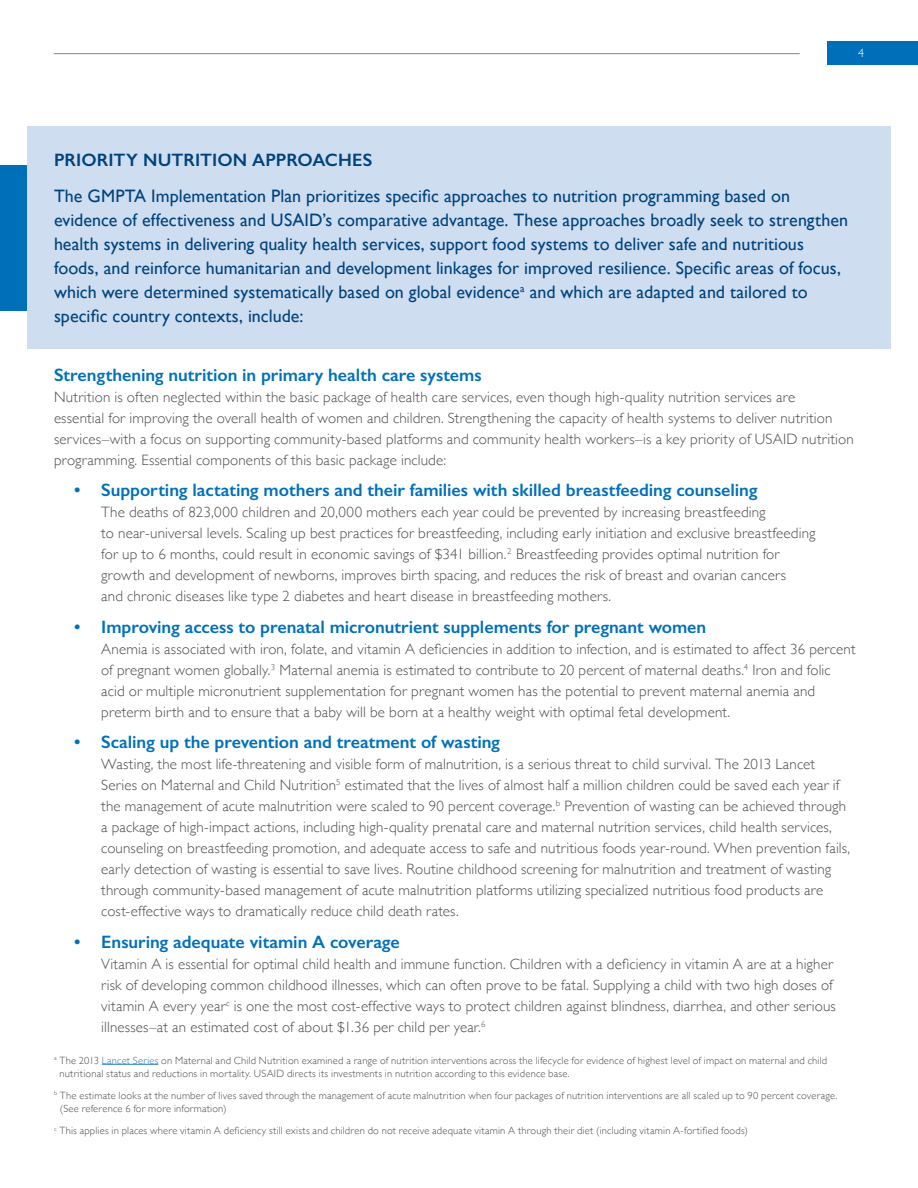
<style>
.page{position:relative;width:918px;height:1188px;background:#fff}
.page>*{position:absolute;margin:0;border:0;box-sizing:border-box;transform-origin:0 0}
.t1{font:18px/24px "Gill Sans";color:#00437b}
.t2{font:600 18px "Gill Sans";letter-spacing:-.005em;color:#0070ba}
.t3{font:600 18px "Gill Sans";letter-spacing:.005em;color:#00437b}
.t4{font:300 15px/21px "Gill Sans";letter-spacing:.01em;color:#4d4d4f}
.t5{font:300 12px "Gill Sans";color:#fff}
.t6{font:300 10.5px/13.5px "Gill Sans";letter-spacing:.02em;color:#4d4d4f}
.t7{font:300 8.7px "Gill Sans";color:#4d4d4f}
.s1{color:#2b7dc1}
</style>
<div class="page">
<div style="left:27px;top:126px;width:864px;height:223px;background:#cfddf1"></div>
<div style="left:827px;top:42px;width:91px;height:23px;background:#006fb9"></div>
<hr style="left:102px;top:1064px;width:56px;height:1px;background:#2b7dc1">
<hr style="left:54px;top:53px;width:746px;height:1px;background:#858482">
<div style="left:0;top:165px;width:27px;height:145px;background:#006fb9"></div>
<p class="t5" style="left:858px;top:44px;width:7px">4</p>
<h3 class="t3" style="left:54px;top:149px;width:320px">PRIORITY NUTRITION APPROACHES</h3>
<p class="t1" style="left:54px;top:183px;width:796px">The GMPTA Implementation Plan prioritizes specific approaches to nutrition programming based on evidence of effectiveness and USAID’s comparative advantage. These approaches broadly seek to strengthen health systems in delivering quality health services, support food systems to deliver safe and nutritious foods, and reinforce humanitarian and development linkages for improved resilience. Specific areas of focus, which were determined systematically based on global evidence<sup>a</sup> and which are adapted and tailored to specific country contexts, include:</p>
<h4 class="t2" style="left:54px;top:364px;width:429px">Strengthening nutrition in primary health care systems</h4>
<p class="t4" style="left:54px;top:386px;width:801px">Nutrition is often neglected within the basic package of health care services, even though high-quality nutrition services are<br>essential for improving the overall health of women and children. Strengthening the capacity of health systems to deliver nutrition services–with a focus on supporting community-based platforms and community health workers–is a key priority of USAID nutrition programming. Essential components of this basic package include:</p>
<p class="t2" style="left:74px;top:479px;width:685px">• Supporting lactating mothers and their families with skilled breastfeeding counseling</p>
<p class="t4" style="left:101px;top:501px;width:716px">The deaths of 823,000 children and 20,000 mothers each year could be prevented by increasing breastfeeding<br>to near-universal levels. Scaling up best practices for breastfeeding, including early initiation and exclusive breastfeeding for up to 6 months, could result in economic savings of $341 billion. Breastfeeding provides optimal nutrition for growth and development of newborns, improves birth spacing, and reduces the risk of breast and ovarian cancers<br>and chronic diseases like type 2 diabetes and heart disease in breastfeeding mothers.</p>
<p class="t2" style="left:74px;top:616px;width:634px">• Improving access to prenatal micronutrient supplements for pregnant women</p>
<p class="t4" style="left:101px;top:638px;width:756px">Anemia is associated with iron, folate, and vitamin A deficiencies in addition to infection, and is estimated to affect 36 percent of pregnant women globally.<sup>3</sup> Maternal anemia is estimated to contribute to 20 percent of maternal deaths.<sup>4</sup> Iron and folic acid or multiple micronutrient supplementation for pregnant women has the potential to prevent maternal anemia and preterm birth and to ensure that a baby will be born at a healthy weight with optimal fetal development.</p>
<p class="t2" style="left:74px;top:731px;width:427px">• Scaling up the prevention and treatment of wasting</p>
<p class="t4" style="left:101px;top:753px;width:751px">Wasting, the most life-threatening and visible form of malnutrition, is a serious threat to child survival. The 2013 Lancet Series on Maternal and Child Nutrition<sup>5</sup> estimated that the lives of almost half a million children could be saved each year if the management of acute malnutrition were scaled to 90 percent coverage.<sup>b</sup> Prevention of wasting can be achieved through a package of high-impact actions, including high-quality prenatal care and maternal nutrition services, child health services, counseling on breastfeeding promotion, and adequate access to safe and nutritious foods year-round. When prevention fails, early detection of wasting is essential to save lives. Routine childhood screening for malnutrition and treatment of wasting through community-based management of acute malnutrition platforms utilizing specialized nutritious food products are cost-effective ways to dramatically reduce child death rates.</p>
<p class="t2" style="left:74px;top:931px;width:327px">• Ensuring adequate vitamin A coverage</p>
<p class="t4" style="left:101px;top:953px;width:736px">Vitamin A is essential for optimal child health and immune function. Children with a deficiency in vitamin A are at a higher risk of developing common childhood illnesses, which can often prove to be fatal. Supplying a child with two high doses of vitamin A every year<sup>c</sup> is one the most cost-effective ways to protect children against blindness, diarrhea, and other serious illnesses–at an estimated cost of about $1.36 per child per year.<sup>6</sup></p>
<p class="t6" style="left:59px;top:1053px;width:769px;text-indent:-5px"><sup>a</sup> The 2013 <span class="s1">Lancet Series</span> on Maternal and Child Nutrition examined a range of nutrition interventions across the lifecycle for evidence of highest level of impact on maternal and child nutritional status and reductions in mortality. USAID directs its investments in nutrition according to this evidence base.</p>
<p class="t6" style="left:60px;top:1088px;width:779px;text-indent:-6px"><sup>b</sup> The estimate looks at the number of lives saved through the management of acute malnutrition when four packages of nutrition interventions are all scaled up to 90 percent coverage. (See reference 6 for more information)</p>
<p class="t6" style="left:54px;top:1123px;width:695px"><sup>c</sup> This applies in places where vitamin A deficiency still exists and children do not receive adequate vitamin A through their diet (including vitamin A-fortified foods)</p>
<p class="t7" style="left:507px;top:544px;width:6px">2</p>
</div>
